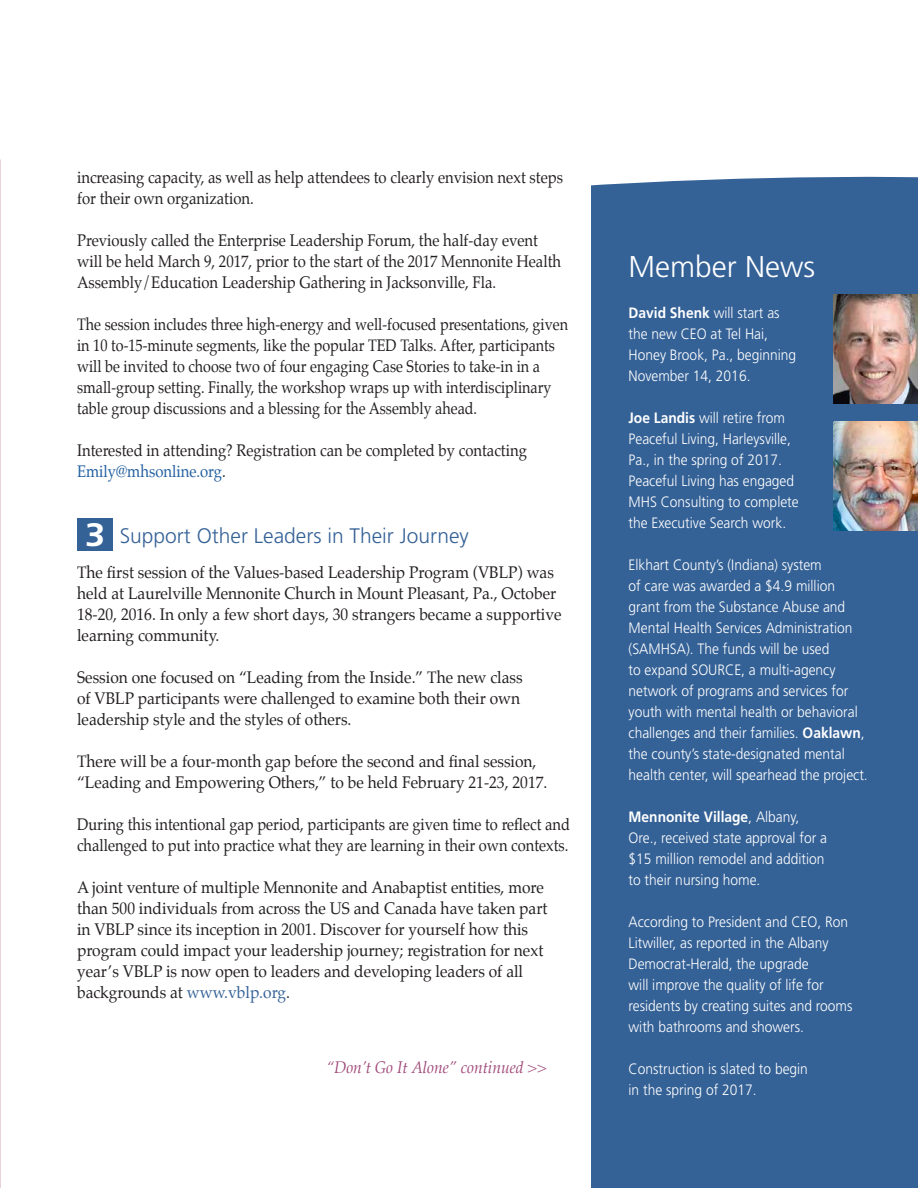
<style>
.page{position:relative;width:918px;height:1188px;background:#fff}
.page>*{position:absolute;margin:0;border:0;box-sizing:border-box;transform-origin:0 0}
.t1{font:300 30px "Frutiger LT Std";color:#fff}
.t2{font:300 21px "Frutiger LT Std";color:#346196}
.t3{font:16.5px/21px "Palatino";color:#231f20;scale:.94 1}
.t4{font:16.5px/21px "Palatino";color:#231f20;scale:.9 1}
.t5{font:16.5px/21px "Palatino";color:#231f20;scale:.87 1}
.t6{font:16.5px/21px "Palatino";color:#231f20;scale:.89 1}
.t7{font:italic 16.5px "Palatino";color:#9f4778;scale:.95 1}
.t8{font:300 15px/21px "Frutiger LT Std";color:#fff;scale:.92 1}
.s1{color:#215e9f}
.s2{font-weight:700;font-size:32.4px;color:#fff}
.s3{color:#346196}
.s4{font-weight:700}
</style>
<div class="page">
<svg style="left:0;top:159px;width:1px;height:498px"></svg>
<div style="left:592px;top:176px;width:326px;height:1012px;background:#346196"></div>
<img style="left:833px;top:294px;width:85px;height:109px">
<img style="left:833px;top:421px;width:85px;height:109px">
<div style="left:77px;top:518px;width:36px;height:33px;background:#346196"></div>
<p class="t4" style="left:77px;top:167px;width:541px">increasing capacity, as well as help attendees to clearly envision next steps for their own organization.</p>
<p class="t4" style="left:77px;top:230px;width:539px">Previously called the Enterprise Leadership Forum, the half-day event will be held March 9, 2017, prior to the start of the 2017 Mennonite Health<br>Assembly/Education Leadership Gathering in Jacksonville, Fla.</p>
<p class="t5" style="left:77px;top:314px;width:566px">The session includes three high-energy and well-focused presentations, given in 10 to-15-minute segments, like the popular TED Talks. After, participants will be invited to choose two of four engaging Case Stories to take-in in a small-group setting. Finally, the workshop wraps up with interdisciplinary table group discussions and a blessing for the Assembly ahead.</p>
<p class="t4" style="left:77px;top:440px;width:501px">Interested in attending? Registration can be completed by contacting<br><span class="s1">Emily@mhsonline.org</span>.</p>
<h2 class="t2" style="left:85px;top:524px;width:385px"><span class="s2">3</span> Support Other Leaders in Their Journey</h2>
<p class="t3" style="left:77px;top:561px;width:517px">The first session of the Values-based Leadership Program (VBLP) was held at Laurelville Mennonite Church in Mount Pleasant, Pa., October 18-20, 2016. In only a few short days, 30 strangers became a supportive learning community.</p>
<p class="t3" style="left:77px;top:666px;width:476px">Session one focused on “Leading from the Inside.” The new class of VBLP participants were challenged to examine both their own leadership style and the styles of others.</p>
<p class="t3" style="left:77px;top:750px;width:502px">There will be a four-month gap before the second and final session, “Leading and Empowering Others,” to be held February 21-23, 2017.</p>
<p class="t6" style="left:77px;top:813px;width:555px">During this intentional gap period, participants are given time to reflect and challenged to put into practice what they are learning in their own contexts.</p>
<p class="t3" style="left:77px;top:876px;width:502px">A joint venture of multiple Mennonite and Anabaptist entities, more than 500 individuals from across the US and Canada have taken part in VBLP since its inception in 2001. Discover for yourself how this program could impact your leadership journey; registration for next year’s VBLP is now open to leaders and developing leaders of all backgrounds at <span class="s3">www.vblp.org</span>.</p>
<p class="t7" style="left:326px;top:1054px;width:233px">“Don’t Go It Alone” continued &gt;&gt;</p>
<h1 class="t1" style="left:629px;top:250px;width:188px">Member News</h1>
<p class="t8" style="left:629px;top:303px;width:184px"><span class="s4">David Shenk</span> will start as the new CEO at Tel Hai,<br>Honey Brook, Pa., beginning<br>November 14, 2016.</p>
<p class="t8" style="left:629px;top:408px;width:187px"><span class="s4">Joe Landis</span> will retire from<br>Peaceful Living, Harleysville,<br>Pa., in the spring of 2017.<br>Peaceful Living has engaged<br>MHS Consulting to complete the Executive Search work.</p>
<p class="t8" style="left:629px;top:555px;width:262px">Elkhart County’s (Indiana) system<br>of care was awarded a $4.9 million grant from the Substance Abuse and Mental Health Services Administration (SAMHSA). The funds will be used<br>to expand SOURCE, a multi-agency network of programs and services for youth with mental health or behavioral challenges and their families. <span class="s4">Oaklawn</span>, the county’s state-designated mental health center, will spearhead the project.</p>
<p class="t8" style="left:629px;top:807px;width:217px"><span class="s4">Mennonite Village</span>, Albany,<br>Ore., received state approval for a $15 million remodel and addition to their nursing home.</p>
<p class="t8" style="left:629px;top:912px;width:245px">According to President and CEO, Ron Litwiller, as reported in the Albany Democrat-Herald, the upgrade<br>will improve the quality of life for residents by creating suites and rooms with bathrooms and showers.</p>
<p class="t8" style="left:629px;top:1059px;width:197px">Construction is slated to begin in the spring of 2017.</p>
</div>
